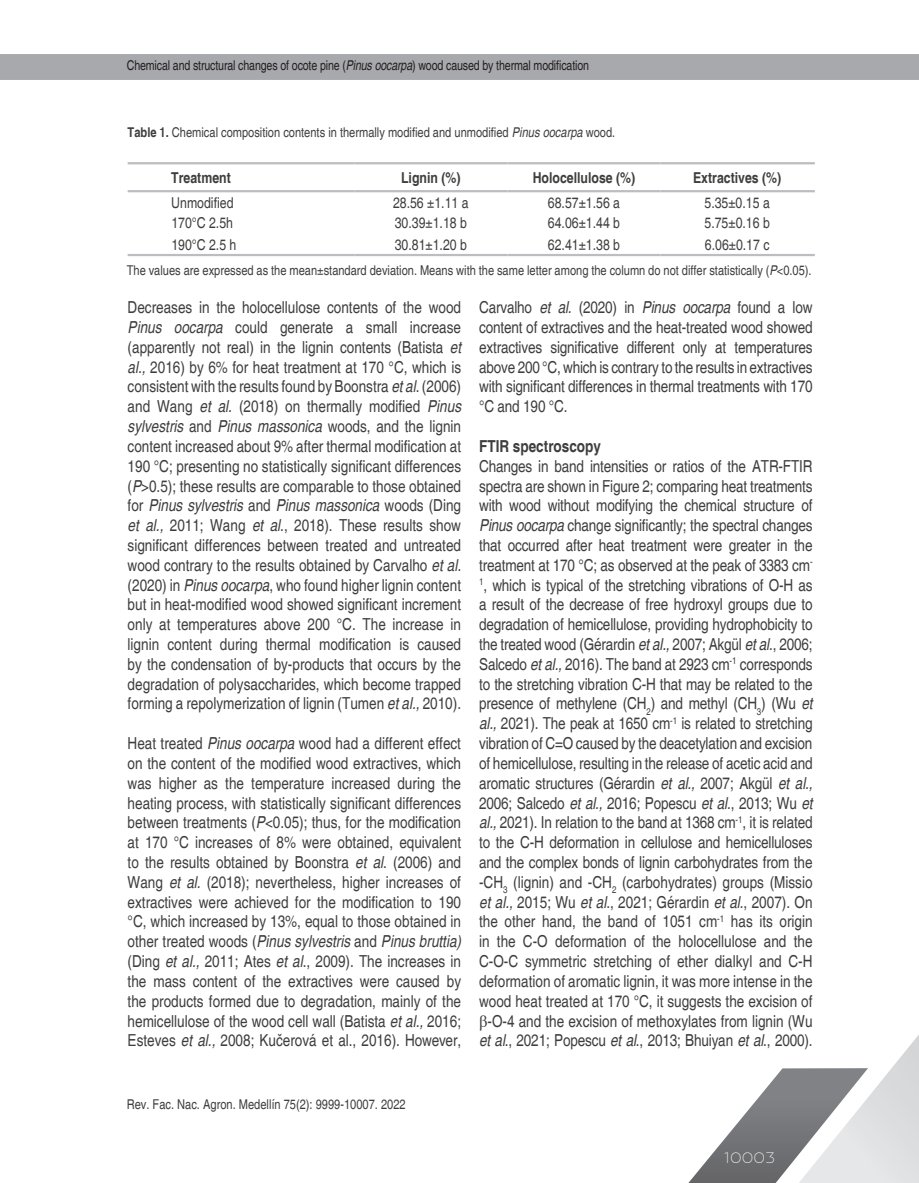
<style>
.page{position:relative;width:919px;height:1183px;background:#fff}
.page>*{position:absolute;margin:0;border:0;box-sizing:border-box;transform-origin:0 0}
.t1{font:condensed 16.5px/19.8px "Helvetica";color:#3e3e3f;text-align:justify}
.t2{font:700 condensed 16.5px "Helvetica";color:#3e3e3f}
.t3{font:condensed 15px "Helvetica";color:#3e3e3f}
.t4{font:700 condensed 15px "Helvetica";color:#3e3e3f}
.t5{font:100 15px "Zona Pro";letter-spacing:.05em;color:#fff}
.t6{font:condensed 13.5px "Helvetica";color:#3e3e3f}
.t7{font:condensed 13.5px "Helvetica";letter-spacing:-.01em;color:#231f20;scale:.96 1}
.s1{font-style:italic}
.s2{font-weight:700}
.s3{font-family:"Times New Roman";font-stretch:normal}
</style>
<div class="page">
<svg style="left:689px;top:1036px;width:229px;height:146px"></svg>
<div style="left:0;top:54px;width:918px;height:26px;background:#a8a9ad"></div>
<hr style="left:128px;top:162px;width:226px;height:2px;background:#bcbdc0">
<hr style="left:354px;top:162px;width:153px;height:2px;background:#bcbdc0">
<hr style="left:507px;top:162px;width:153px;height:2px;background:#bcbdc0">
<hr style="left:660px;top:162px;width:154px;height:2px;background:#bcbdc0">
<hr style="left:128px;top:190px;width:226px;height:2px;background:#bcbdc0">
<hr style="left:354px;top:190px;width:153px;height:2px;background:#bcbdc0">
<hr style="left:507px;top:190px;width:153px;height:2px;background:#bcbdc0">
<hr style="left:660px;top:190px;width:154px;height:2px;background:#bcbdc0">
<hr style="left:128px;top:254px;width:226px;height:2px;background:#bcbdc0">
<hr style="left:354px;top:254px;width:153px;height:2px;background:#bcbdc0">
<hr style="left:507px;top:254px;width:153px;height:2px;background:#bcbdc0">
<hr style="left:660px;top:254px;width:154px;height:2px;background:#bcbdc0">
<p class="t7" style="left:127px;top:58px;width:483px">Chemical and structural changes of ocote pine (<span class="s1">Pinus oocarpa</span>) wood caused by thermal modification</p>
<p class="t6" style="left:128px;top:125px;width:489px"><span class="s2">Table 1.</span> Chemical composition contents in thermally modified and unmodified <span class="s1">Pinus oocarpa</span> wood.</p>
<p class="t4" style="left:171px;top:168px;width:61px">Treatment</p>
<p class="t4" style="left:401px;top:168px;width:61px">Lignin (%)</p>
<p class="t4" style="left:532px;top:168px;width:104px">Holocellulose (%)</p>
<p class="t4" style="left:693px;top:168px;width:90px">Extractives (%)</p>
<p class="t3" style="left:171px;top:194px;width:64px">Unmodified</p>
<p class="t3" style="left:393px;top:194px;width:77px">28.56 ±1.11 a</p>
<p class="t3" style="left:548px;top:194px;width:74px">68.57±1.56 a</p>
<p class="t3" style="left:704px;top:194px;width:67px">5.35±0.15 a</p>
<p class="t3" style="left:171px;top:214px;width:63px">170°C 2.5h</p>
<p class="t3" style="left:395px;top:214px;width:74px">30.39±1.18 b</p>
<p class="t3" style="left:548px;top:214px;width:74px">64.06±1.44 b</p>
<p class="t3" style="left:704px;top:214px;width:67px">5.75±0.16 b</p>
<p class="t3" style="left:171px;top:236px;width:67px">190°C 2.5 h</p>
<p class="t3" style="left:395px;top:236px;width:74px">30.81±1.20 b</p>
<p class="t3" style="left:548px;top:236px;width:74px">62.41±1.38 b</p>
<p class="t3" style="left:704px;top:236px;width:66px">6.06±0.17 c</p>
<p class="t6" style="left:127px;top:262px;width:686px">The values are expressed as the mean±standard deviation. Means with the same letter among the column do not differ statistically (<span class="s1">P</span>&lt;0.05).</p>
<p class="t1" style="left:479px;top:297px;width:335px">Carvalho <span class="s1">et al.</span> (2020) in <span class="s1">Pinus oocarpa</span> found a low content of extractives and the heat-treated wood showed extractives significative different only at temperatures above 200 °C, which is contrary to the results in extractives with significant differences in thermal treatments with 170 °C and 190 °C.</p>
<p class="t2" style="left:479px;top:436px;width:123px">FTIR spectroscopy</p>
<p class="t1" style="left:479px;top:456px;width:335px">Changes in band intensities or ratios of the ATR-FTIR spectra are shown in Figure 2; comparing heat treatments with wood without modifying the chemical structure of <span class="s1">Pinus oocarpa</span> change significantly; the spectral changes that occurred after heat treatment were greater in the treatment at 170 °C; as observed at the peak of 3383 cm<sup>-1</sup>, which is typical of the stretching vibrations of O-H as a result of the decrease of free hydroxyl groups due to degradation of hemicellulose, providing hydrophobicity to the treated wood (Gérardin <span class="s1">et al.,</span> 2007; Akgül <span class="s1">et al</span>., 2006; Salcedo <span class="s1">et al.,</span> 2016). The band at 2923 cm<sup>-1</sup> corresponds to the stretching vibration C-H that may be related to the presence of methylene (CH<sub>2</sub>) and methyl (CH<sub>3</sub>) (Wu <span class="s1">et al.,</span> 2021). The peak at 1650 cm<sup>-1</sup> is related to stretching vibration of C=O caused by the deacetylation and excision of hemicellulose, resulting in the release of acetic acid and aromatic structures (Gérardin <span class="s1">et al.,</span> 2007; Akgül <span class="s1">et al., </span>2006; Salcedo <span class="s1">et al.,</span> 2016; Popescu <span class="s1">et al</span>., 2013; Wu <span class="s1">et al.,</span> 2021). In relation to the band at 1368 cm<sup>-1</sup>, it is related to the C-H deformation in cellulose and hemicelluloses and the complex bonds of lignin carbohydrates from the -CH<sub>3</sub> (lignin) and -CH<sub>2</sub> (carbohydrates) groups (Missio <span class="s1">et al.,</span> 2015; Wu <span class="s1">et al</span>., 2021; Gérardin <span class="s1">et al</span>., 2007). On the other hand, the band of 1051 cm<sup>-1</sup> has its origin in the C-O deformation of the holocellulose and the C-O-C symmetric stretching of ether dialkyl and C-H deformation of aromatic lignin, it was more intense in the wood heat treated at 170 °C, it suggests the excision of <span class="s3">β</span>-O-4 and the excision of methoxylates from lignin (Wu <span class="s1">et al</span>., 2021; Popescu <span class="s1">et al</span>., 2013; Bhuiyan <span class="s1">et al</span>., 2000).</p>
<p class="t1" style="left:128px;top:297px;width:335px">Decreases in the holocellulose contents of the wood <span class="s1">Pinus oocarpa</span> could generate a small increase (apparently not real) in the lignin contents (Batista <span class="s1">et al.,</span> 2016) by 6% for heat treatment at 170 °C, which is consistent with the results found by Boonstra <span class="s1">et al</span>. (2006) and Wang <span class="s1">et al.</span> (2018) on thermally modified <span class="s1">Pinus sylvestris</span> and <span class="s1">Pinus massonica</span> woods, and the lignin content increased about 9% after thermal modification at 190 °C; presenting no statistically significant differences (<span class="s1">P</span>&gt;0.5); these results are comparable to those obtained for <span class="s1">Pinus sylvestris</span> and <span class="s1">Pinus massonica</span> woods (Ding <span class="s1">et al.,</span> 2011; Wang <span class="s1">et al</span>., 2018). These results show significant differences between treated and untreated wood contrary to the results obtained by Carvalho <span class="s1">et al. </span>(2020) in <span class="s1">Pinus oocarpa</span>, who found higher lignin content but in heat-modified wood showed significant increment only at temperatures above 200 °C. The increase in lignin content during thermal modification is caused by the condensation of by-products that occurs by the degradation of polysaccharides, which become trapped forming a repolymerization of lignin (Tumen <span class="s1">et al.,</span> 2010).</p>
<p class="t1" style="left:128px;top:733px;width:335px">Heat treated <span class="s1">Pinus oocarpa</span> wood had a different effect on the content of the modified wood extractives, which was higher as the temperature increased during the heating process, with statistically significant differences between treatments (<span class="s1">P</span>&lt;0.05); thus, for the modification at 170 °C increases of 8% were obtained, equivalent to the results obtained by Boonstra <span class="s1">et al</span>. (2006) and Wang <span class="s1">et al.</span> (2018); nevertheless, higher increases of extractives were achieved for the modification to 190 °C, which increased by 13%, equal to those obtained in other treated woods (<span class="s1">Pinus sylvestris</span> and <span class="s1">Pinus bruttia) </span>(Ding <span class="s1">et al.,</span> 2011; Ates <span class="s1">et al</span>., 2009). The increases in the mass content of the extractives were caused by the products formed due to degradation, mainly of the hemicellulose of the wood cell wall (Batista <span class="s1">et al.,</span> 2016; Esteves <span class="s1">et al.,</span> 2008; Kučerová et al., 2016). However,</p>
<p class="t6" style="left:127px;top:1095px;width:280px">Rev. Fac. Nac. Agron. Medellín 75(2): 9999-10007. 2022</p>
<p class="t5" style="left:724px;top:1148px;width:52px">10003</p>
</div>
